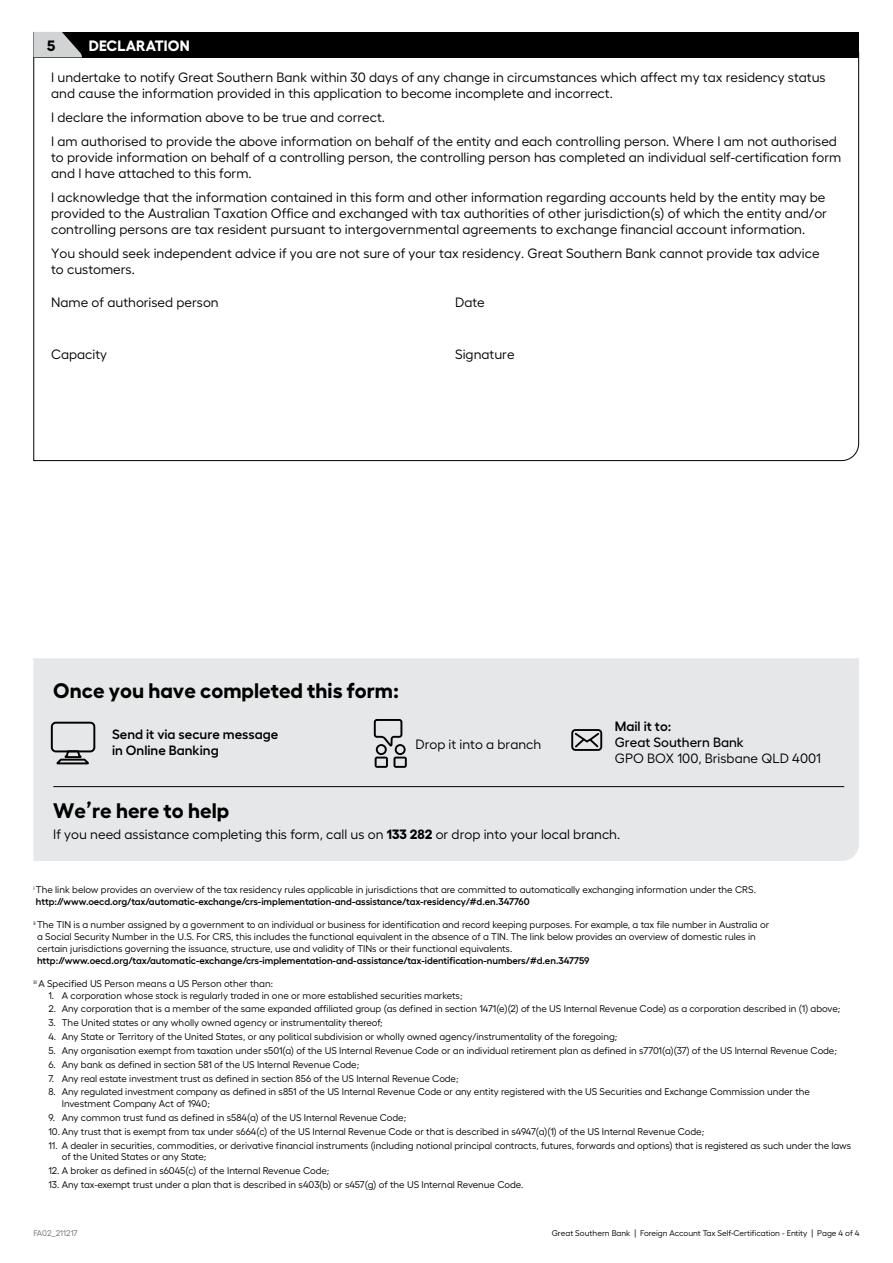
<style>
.page{position:relative;width:893px;height:1263px;background:#fff}
.page>*{position:absolute;margin:0;border:0;box-sizing:border-box;transform-origin:0 0}
.t1{font:700 21px "Hellix";color:#000}
.t2{font:700 15px "Hellix";letter-spacing:.01em;color:#fff}
.t3{font:700 15px "Hellix";color:#000}
.t4{font:13.5px/15.8px "Hellix";color:#000}
.t5{font:600 13.5px/15.8px "Hellix";color:#000}
.t6{font:500 13.5px "Hellix";color:#000}
.t7{font:9.75px/11.7px "Hellix";color:#000}
.t8{font:600 9.75px "Hellix";color:#000}
.t9{font:8.25px "Hellix";color:#000}
.t10{font:8.25px "Hellix";letter-spacing:-.01em;color:#6d6e71}
.s1{font-weight:700}
.s2{font-weight:600}
</style>
<div class="page">
<svg style="left:33px;top:57px;width:826px;height:404px"></svg>
<div style="left:33px;top:32px;width:826px;height:25px;background:#000"></div>
<svg style="left:33px;top:32px;width:49px;height:25px"></svg>
<div style="left:33px;top:658px;width:826px;height:203px;background:#e6e7e8"></div>
<hr style="left:53px;top:786px;width:791px;height:1px;background:#000">
<svg style="left:374px;top:719px;width:33px;height:49px;background:#a7a8a8"></svg>
<svg style="left:571px;top:729px;width:31px;height:22px"></svg>
<svg style="left:50px;top:721px;width:46px;height:47px;background:#b6b7b8"></svg>
<h2 class="t3" style="left:47px;top:34px;width:10px">5</h2>
<h2 class="t2" style="left:89px;top:34px;width:102px">DECLARATION</h2>
<h3 class="t4" style="left:51px;top:68px;width:776px">I undertake to notify Great Southern Bank within 30 days of any change in circumstances which affect my tax residency status and cause the information provided in this application to become incomplete and incorrect.</h3>
<h3 class="t4" style="left:51px;top:104px;width:787px;line-height:24.3px">I declare the information above to be true and correct.<br>I am authorised to provide the above information on behalf of the entity and each controlling person. Where I am not authorised</h3>
<h3 class="t4" style="left:51px;top:148px;width:792px">to provide information on behalf of a controlling person, the controlling person has completed an individual self-certification form and I have attached to this form.</h3>
<p class="t4" style="left:51px;top:188px;width:777px;text-align:justify">I acknowledge that the information contained in this form and other information regarding accounts held by the entity may be provided to the Australian Taxation Office and exchanged with tax authorities of other jurisdiction(s) of which the entity and/or controlling persons are tax resident pursuant to intergovernmental agreements to exchange financial account information.</p>
<h3 class="t4" style="left:51px;top:244px;width:770px">You should seek independent advice if you are not sure of your tax residency. Great Southern Bank cannot provide tax advice to customers.</h3>
<h3 class="t4" style="left:51px;top:293px;width:169px">Name of authorised person</h3>
<h3 class="t4" style="left:455px;top:293px;width:31px">Date</h3>
<h3 class="t4" style="left:51px;top:345px;width:58px">Capacity</h3>
<h3 class="t4" style="left:455px;top:345px;width:61px">Signature</h3>
<h1 class="t1" style="left:53px;top:674px;width:347px">Once you have completed this form:</h1>
<h3 class="t5" style="left:112px;top:725px;width:168px">Send it via secure message in Online Banking</h3>
<h3 class="t4" style="left:415px;top:735px;width:128px">Drop it into a branch</h3>
<h3 class="t5" style="left:615px;top:717px;width:58px">Mail it to:</h3>
<h3 class="t6" style="left:615px;top:732px;width:131px">Great Southern Bank</h3>
<h3 class="t4" style="left:615px;top:749px;width:208px">GPO BOX 100, Brisbane QLD 4001</h3>
<h1 class="t1" style="left:53px;top:794px;width:178px">We’re here to help</h1>
<h3 class="t4" style="left:53px;top:825px;width:568px">If you need assistance completing this form, call us on <span class="s1">133 282</span> or drop into your local branch.</h3>
<p class="t7" style="left:33px;top:883px;width:724px"><sup>i</sup> The link below provides an overview of the tax residency rules applicable in jurisdictions that are committed to automatically exchanging information under the CRS. <span class="s2">http://www.oecd.org/tax/automatic-exchange/crs-implementation-and-assistance/tax-residency/#d.en.347760</span></p>
<p class="t7" style="left:37px;top:918px;width:734px;text-indent:-4px"><sup>ii</sup> The TIN is a number assigned by a government to an individual or business for identification and record keeping purposes. For example, a tax file number in Australia or a Social Security Number in the U.S. For CRS, this includes the functional equivalent in the absence of a TIN. The link below provides an overview of domestic rules in certain jurisdictions governing the issuance, structure, use and validity of TINs or their functional equivalents.</p>
<p class="t8" style="left:37px;top:952px;width:554px">http://www.oecd.org/tax/automatic-exchange/crs-implementation-and-assistance/tax-identification-numbers/#d.en.347759</p>
<p class="t7" style="left:33px;top:977px;width:241px"><sup>iii</sup> A Specified US Person means a US Person other than:</p>
<p class="t7" style="left:48px;top:988px;width:416px">1. A corporation whose stock is regularly traded in one or more established securities markets;</p>
<p class="t7" style="left:48px;top:1002px;width:793px">2. Any corporation that is a member of the same expanded affiliated group (as defined in section 1471(e)(2) of the US Internal Revenue Code) as a corporation described in (1) above;</p>
<p class="t7" style="left:48px;top:1016px;width:336px">3. The United states or any wholly owned agency or instrumentality thereof;</p>
<p class="t7" style="left:48px;top:1030px;width:571px">4. Any State or Territory of the United States, or any political subdivision or wholly owned agency/instrumentality of the foregoing;</p>
<p class="t7" style="left:48px;top:1044px;width:790px">5. Any organisation exempt from taxation under s501(a) of the US Internal Revenue Code or an individual retirement plan as defined in s7701(a)(37) of the US Internal Revenue Code;</p>
<p class="t7" style="left:48px;top:1057px;width:312px">6. Any bank as defined in section 581 of the US Internal Revenue Code;</p>
<p class="t7" style="left:48px;top:1071px;width:412px">7. Any real estate investment trust as defined in section 856 of the US Internal Revenue Code;</p>
<p class="t7" style="left:62px;top:1085px;width:750px;text-indent:-14px">8. Any regulated investment company as defined in s851 of the US Internal Revenue Code or any entity registered with the US Securities and Exchange Commission under the<br>Investment Company Act of 1940;</p>
<p class="t7" style="left:48px;top:1111px;width:359px">9. Any common trust fund as defined in s584(a) of the US Internal Revenue Code;</p>
<p class="t7" style="left:48px;top:1124px;width:657px">10. Any trust that is exempt from tax under s664(c) of the US Internal Revenue Code or that is described in s4947(a)(1) of the US Internal Revenue Code;</p>
<p class="t7" style="left:62px;top:1138px;width:791px;text-indent:-14px">11. A dealer in securities, commodities, or derivative financial instruments (including notional principal contracts, futures, forwards and options) that is registered as such under the laws of the United States or any State;</p>
<p class="t7" style="left:48px;top:1164px;width:283px">12. A broker as defined in s6045(c) of the Internal Revenue Code;</p>
<p class="t7" style="left:48px;top:1178px;width:477px">13. Any tax-exempt trust under a plan that is described in s403(b) or s457(g) of the US Internal Revenue Code.</p>
<p class="t10" style="left:33px;top:1227px;width:46px">FA02_211217</p>
<p class="t9" style="left:552px;top:1227px;width:309px">Great Southern Bank | Foreign Account Tax Self-Certification - Entity | Page 4 of 4</p>
</div>
